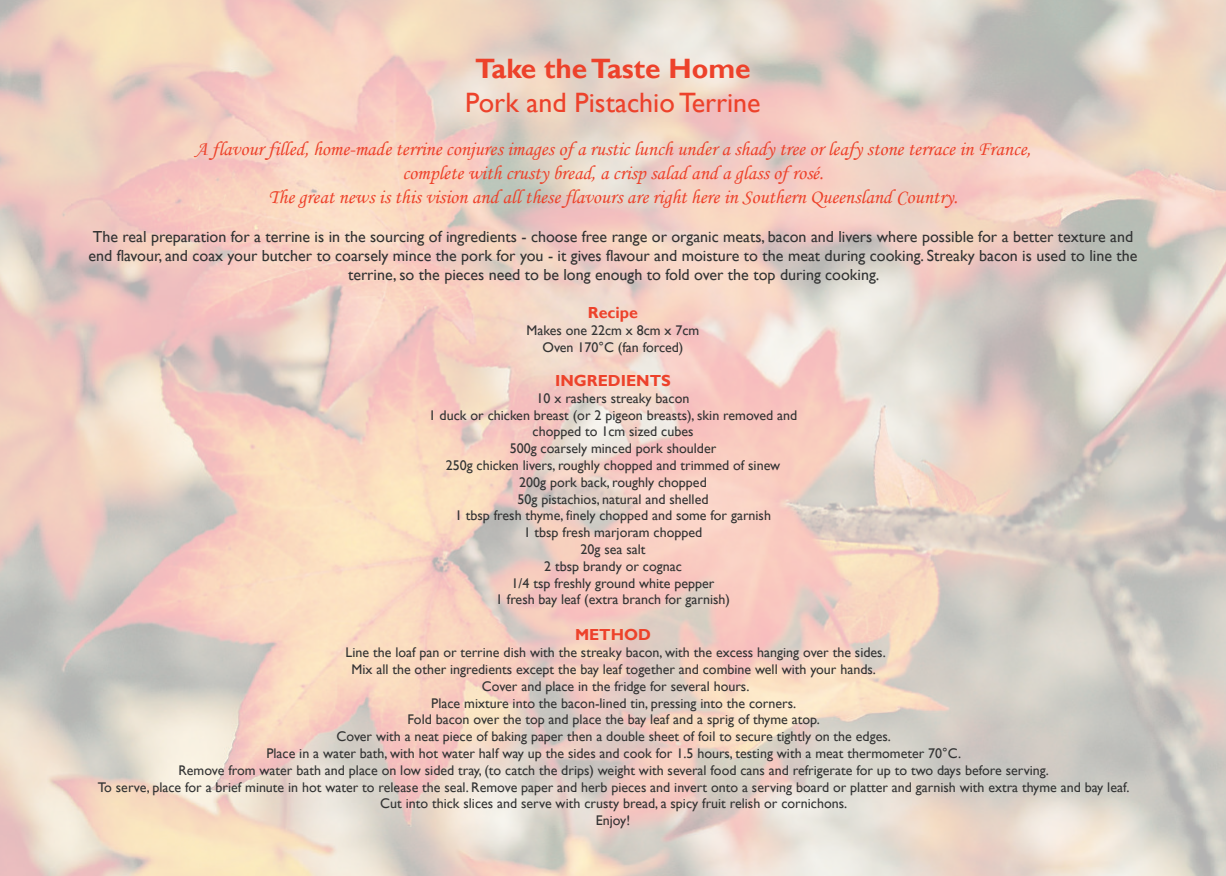
<style>
.page{position:relative;width:1226px;height:876px;background:#fff}
.page>*{position:absolute;margin:0;border:0;box-sizing:border-box;transform-origin:0 0}
.t1{font:28px "Gill Sans";color:#ed422b}
.t2{font:700 28px "Gill Sans";color:#ed422b}
.t3{font:20px/24px "Monotype Corsiva";color:#ed422b;text-align:center}
.t4{font:16px/19.2px "Gill Sans";color:#323333;text-align:center}
.t5{font:700 16px "Gill Sans";color:#ed422b}
.t6{font:14px/16.8px "Gill Sans";color:#323333;text-align:center}
</style>
<div class="page">
<h1 class="t2" style="left:475px;top:52px;width:277px">Take the Taste Home</h1>
<h1 class="t1" style="left:465px;top:86px;width:297px">Pork and Pistachio Terrine</h1>
<p class="t3" style="left:195px;top:137px;width:837px">A flavour filled, home-made terrine conjures images of a rustic lunch under a shady tree or leafy stone terrace in France, complete with crusty bread, a crisp salad and a glass of rosé.<br>The great news is this vision and all these flavours are right here in Southern Queensland Country.</p>
<p class="t4" style="left:88px;top:227px;width:1051px">The real preparation for a terrine is in the sourcing of ingredients - choose free range or organic meats, bacon and livers where possible for a better texture and end flavour, and coax your butcher to coarsely mince the pork for you - it gives flavour and moisture to the meat during cooking. Streaky bacon is used to line the terrine, so the pieces need to be long enough to fold over the top during cooking.</p>
<p class="t5" style="left:588px;top:303px;width:52px">Recipe</p>
<p class="t6" style="left:527px;top:322px;width:174px">Makes one 22cm x 8cm x 7cm<br>Oven 170°C (fan forced)</p>
<p class="t5" style="left:555px;top:371px;width:117px">INGREDIENTS</p>
<p class="t6" style="left:429px;top:390px;width:370px">10 x rashers streaky bacon<br>1 duck or chicken breast (or 2 pigeon breasts), skin removed and chopped to 1cm sized cubes<br>500g coarsely minced pork shoulder<br>250g chicken livers, roughly chopped and trimmed of sinew<br>200g pork back, roughly chopped<br>50g pistachios, natural and shelled<br>1 tbsp fresh thyme, finely chopped and some for garnish<br>1 tbsp fresh marjoram chopped<br>20g sea salt<br>2 tbsp brandy or cognac<br>1/4 tsp freshly ground white pepper<br>1 fresh bay leaf (extra branch for garnish)</p>
<p class="t5" style="left:575px;top:625px;width:77px">METHOD</p>
<p class="t6" style="left:98px;top:644px;width:1033px">Line the loaf pan or terrine dish with the streaky bacon, with the excess hanging over the sides.<br>Mix all the other ingredients except the bay leaf together and combine well with your hands.<br>Cover and place in the fridge for several hours.<br>Place mixture into the bacon-lined tin, pressing into the corners.<br>Fold bacon over the top and place the bay leaf and a sprig of thyme atop.<br>Cover with a neat piece of baking paper then a double sheet of foil to secure tightly on the edges.<br>Place in a water bath, with hot water half way up the sides and cook for 1.5 hours, testing with a meat thermometer 70°C.<br>Remove from water bath and place on low sided tray, (to catch the drips) weight with several food cans and refrigerate for up to two days before serving.<br>To serve, place for a brief minute in hot water to release the seal. Remove paper and herb pieces and invert onto a serving board or platter and garnish with extra thyme and bay leaf.<br>Cut into thick slices and serve with crusty bread, a spicy fruit relish or cornichons.<br>Enjoy!</p>
</div>
